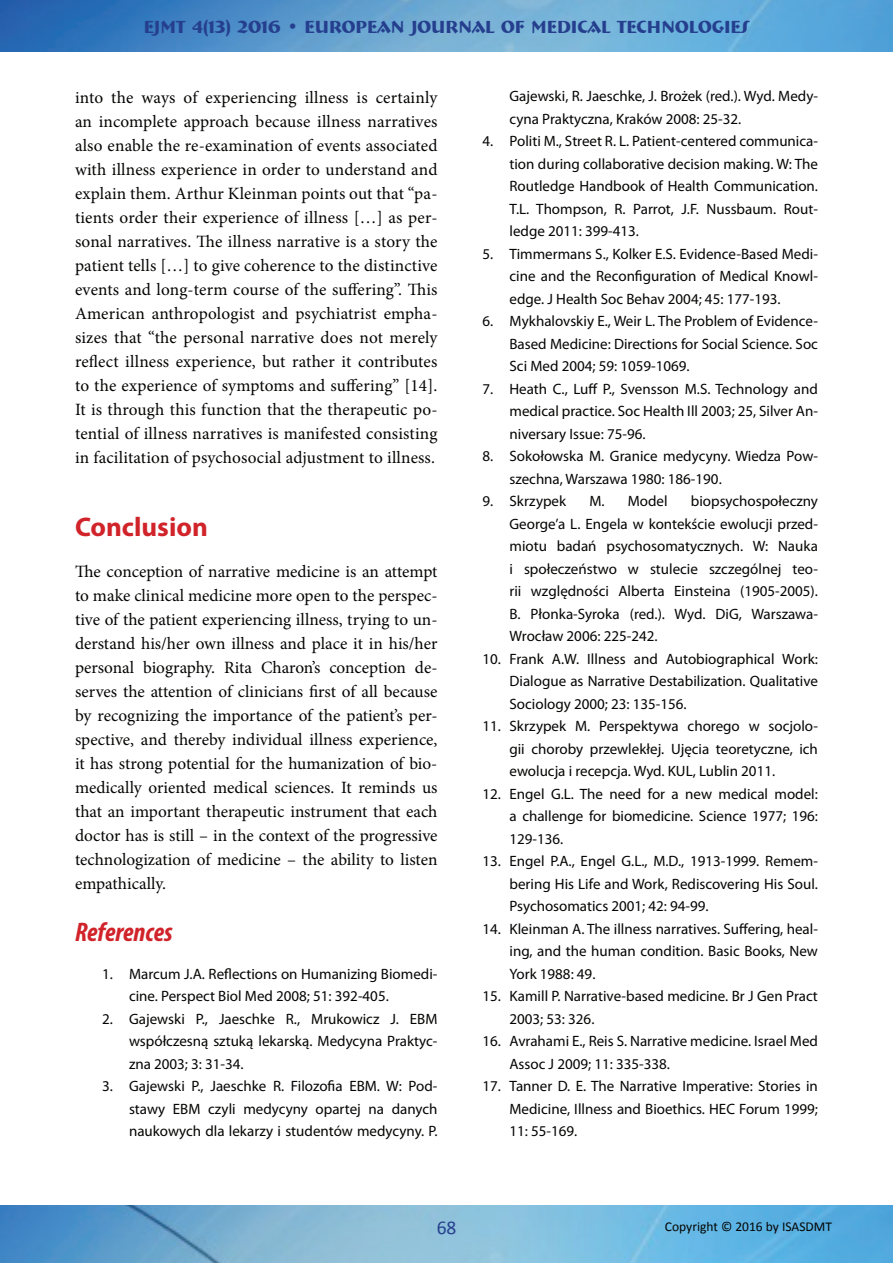
<style>
.page{position:relative;width:893px;height:1263px;background:#fff}
.page>*{position:absolute;margin:0;border:0;box-sizing:border-box;transform-origin:0 0}
.t1{font:700 27px "Myriad Pro";color:#d1232a}
.t2{font:italic 700 condensed 27px "Myriad Pro";color:#d1232a}
.t3{font:19.5px "Calibri";color:#253f8e}
.t4{font:700 18px "Bremen BT";color:#253f8e}
.t5{font:17.25px/24px "Minion Pro";letter-spacing:.005em;color:#040503;text-align:justify}
.t6{font:15px/22.5px "Myriad Pro";color:#040503;text-align:justify}
.t7{font:13.5px "Calibri";color:#040503}
</style>
<div class="page">
<img style="left:0;top:0;width:893px;height:52px">
<img style="left:0;top:1205px;width:893px;height:58px">
<p class="t4" style="left:144px;top:15px;width:607px">EJMT 4(13) 2016 • EUROPEAN JOURNAL OF MEDICAL TECHNOLOGIES</p>
<p class="t5" style="left:75px;top:85px;width:364px">into the ways of experiencing illness is certainly an incomplete approach because illness narratives also enable the re-examination of events associated with illness experience in order to understand and explain them. Arthur Kleinman points out that “pa&shy;tients order their experience of illness […] as per&shy;sonal narratives. The illness narrative is a story the patient tells […] to give coherence to the distinctive events and long-term course of the suffering”. This American anthropologist and psychiatrist empha&shy;sizes that “the personal narrative does not merely reflect illness experience, but rather it contributes to the experience of symptoms and suffering” [14].<br>It is through this function that the therapeutic po&shy;tential of illness narratives is manifested consisting in facilitation of psychosocial adjustment to illness.</p>
<h1 class="t1" style="left:75px;top:509px;width:134px">Conclusion</h1>
<p class="t5" style="left:75px;top:559px;width:364px">The conception of narrative medicine is an attempt to make clinical medicine more open to the perspec&shy;tive of the patient experiencing illness, trying to un&shy;derstand his/her own illness and place it in his/her personal biography. Rita Charon’s conception de&shy;serves the attention of clinicians first of all because by recognizing the importance of the patient’s per&shy;spective, and thereby individual illness experience, it has strong potential for the humanization of bio&shy;medically oriented medical sciences. It reminds us that an important therapeutic instrument that each doctor has is still – in the context of the progressive technologization of medicine – the ability to listen empathically.</p>
<h1 class="t2" style="left:75px;top:915px;width:99px">References</h1>
<p class="t6" style="left:129px;top:962px;width:310px;text-indent:-27px">1. Marcum J.A. Reflections on Humanizing Biomedi&shy;cine. Perspect Biol Med 2008; 51: 392-405.</p>
<p class="t6" style="left:129px;top:1007px;width:310px;text-indent:-27px">2. Gajewski P., Jaeschke R., Mrukowicz J. EBM współczesną sztuką lekarską. Medycyna Praktyc&shy;zna 2003; 3: 31-34.</p>
<p class="t6" style="left:129px;top:1075px;width:310px;text-indent:-27px">3. Gajewski P., Jaeschke R. Filozofia EBM. W: Pod&shy;stawy EBM czyli medycyny opartej na danych naukowych dla lekarzy i studentów medycyny. P.</p>
<p class="t6" style="left:509px;top:85px;width:310px">Gajewski, R. Jaeschke, J. Brożek (red.). Wyd. Medy&shy;cyna Praktyczna, Kraków 2008: 25-32.</p>
<p class="t6" style="left:509px;top:130px;width:310px;text-indent:-27px">4. Politi M., Street R. L. Patient-centered communica&shy;tion during collaborative decision making. W: The Routledge Handbook of Health Communication.<br>T.L. Thompson, R. Parrot, J.F. Nussbaum. Rout&shy;ledge 2011: 399-413.</p>
<p class="t6" style="left:509px;top:242px;width:310px;text-indent:-27px">5. Timmermans S., Kolker E.S. Evidence-Based Medi&shy;cine and the Reconfiguration of Medical Knowl&shy;edge. J Health Soc Behav 2004; 45: 177-193.</p>
<p class="t6" style="left:509px;top:310px;width:310px;text-indent:-27px">6. Mykhalovskiy E., Weir L. The Problem of Evidence-Based Medicine: Directions for Social Science. Soc Sci Med 2004; 59: 1059-1069.</p>
<p class="t6" style="left:509px;top:377px;width:310px;text-indent:-27px">7. Heath C., Luff P., Svensson M.S. Technology and medical practice. Soc Health Ill 2003; 25, Silver An&shy;niversary Issue: 75-96.</p>
<p class="t6" style="left:509px;top:445px;width:310px;text-indent:-27px">8. Sokołowska M. Granice medycyny. Wiedza Pow&shy;szechna, Warszawa 1980: 186-190.</p>
<p class="t6" style="left:482px;top:490px;width:85px">9. Skrzypek</p>
<p class="t6" style="left:589px;top:490px;width:80px">M. Model</p>
<p class="t6" style="left:509px;top:490px;width:310px;text-indent:181px">biopsychospołeczny George’a L. Engela w kontekście ewolucji przed&shy;miotu badań psychosomatycznych. W: Nauka i społeczeństwo w stulecie szczególnej teo&shy;rii względności Alberta Einsteina (1905-2005).<br>B. Płonka-Syroka (red.). Wyd. DiG, Warszawa-Wrocław 2006: 225-242.</p>
<p class="t6" style="left:509px;top:647px;width:310px;text-indent:-27px">10. Frank A.W. Illness and Autobiographical Work:<br>Dialogue as Narrative Destabilization. Qualitative Sociology 2000; 23: 135-156.</p>
<p class="t6" style="left:509px;top:715px;width:310px;text-indent:-27px">11. Skrzypek M. Perspektywa chorego w socjolo&shy;gii choroby przewlekłej. Ujęcia teoretyczne, ich ewolucja i recepcja. Wyd. KUL, Lublin 2011.</p>
<p class="t6" style="left:509px;top:782px;width:310px;text-indent:-27px">12. Engel G.L. The need for a new medical model: a challenge for biomedicine. Science 1977; 196:<br>129-136.</p>
<p class="t6" style="left:509px;top:850px;width:310px;text-indent:-27px">13. Engel P.A., Engel G.L., M.D., 1913-1999. Remem&shy;bering His Life and Work, Rediscovering His Soul.<br>Psychosomatics 2001; 42: 94-99.</p>
<p class="t6" style="left:509px;top:917px;width:310px;text-indent:-27px">14. Kleinman A. The illness narratives. Suffering, heal&shy;ing, and the human condition. Basic Books, New York 1988: 49.</p>
<p class="t6" style="left:509px;top:985px;width:310px;text-indent:-27px">15. Kamill P. Narrative-based medicine. Br J Gen Pract<br>2003; 53: 326.</p>
<p class="t6" style="left:509px;top:1030px;width:310px;text-indent:-27px">16. Avrahami E., Reis S. Narrative medicine. Israel Med<br>Assoc J 2009; 11: 335-338.</p>
<p class="t6" style="left:509px;top:1075px;width:310px;text-indent:-27px">17. Tanner D. E. The Narrative Imperative: Stories in Medicine, Illness and Bioethics. HEC Forum 1999; 11: 55-169.</p>
<h2 class="t3" style="left:437px;top:1215px;width:21px">68</h2>
<p class="t7" style="left:665px;top:1218px;width:169px">Copyright © 2016 by ISASDMT</p>
</div>
